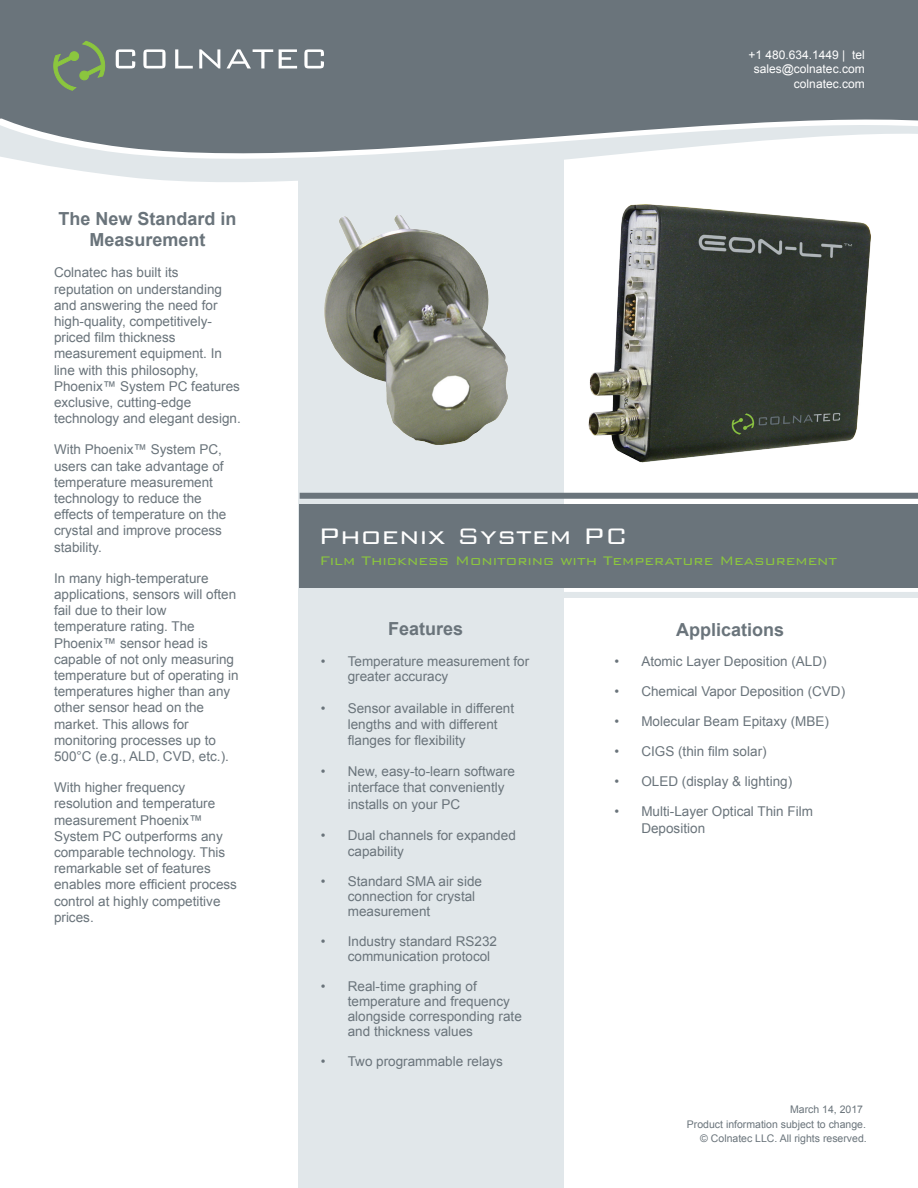
<style>
.page{position:relative;width:918px;height:1188px;background:#fff}
.page>*{position:absolute;margin:0;border:0;box-sizing:border-box;transform-origin:0 0}
.t1{font:300 30px "Bank Gothic BT";color:#fff}
.t2{font:700 18px/21.6px "Arial";color:#6a747b;text-align:center}
.t3{font:300 16.5px "Bank Gothic BT";color:#8bc63e}
.t4{font:13.5px/16.2px "Arial";color:#6a747b}
.t5{font:12px/14.4px "Arial";color:#fff;text-align:right}
.t6{font:10.5px "Arial";color:#6a747b}
</style>
<div class="page">
<div style="left:298px;top:130px;width:266px;height:1058px;background:#e1e7ea"></div>
<div style="left:464px;top:592px;width:454px;height:6px;background:#e1e7ea"></div>
<div style="left:300px;top:504px;width:618px;height:84px;background:#6a747b"></div>
<div style="left:300px;top:493px;width:618px;height:6px;background:#6a747b"></div>
<svg style="left:121px;top:176px;width:177px;height:6px"></svg>
<svg style="left:0;top:0;width:918px;height:176px;background:#889096"></svg>
<svg style="left:53px;top:41px;width:52px;height:50px;background:#72886b"></svg>
<svg style="left:116px;top:49px;width:19px;height:19px"></svg>
<svg style="left:143px;top:49px;width:23px;height:19px"></svg>
<svg style="left:175px;top:49px;width:18px;height:19px"></svg>
<svg style="left:199px;top:49px;width:21px;height:19px"></svg>
<svg style="left:227px;top:49px;width:46px;height:19px"></svg>
<svg style="left:279px;top:49px;width:18px;height:19px"></svg>
<svg style="left:304px;top:49px;width:20px;height:19px"></svg>
<img style="left:324px;top:215px;width:184px;height:230px">
<img style="left:588px;top:204px;width:283px;height:259px">
<h2 class="t2" style="left:58px;top:208px;width:180px">The New Standard in<br>Measurement</h2>
<p class="t4" style="left:54px;top:265px;width:188px">Colnatec has built its reputation on understanding and answering the need for high-quality, competitively&shy;priced film thickness measurement equipment. In line with this philosophy,<br>Phoenix™ System PC features exclusive, cutting-edge technology and elegant design.</p>
<p class="t4" style="left:54px;top:442px;width:174px">With Phoenix™ System PC, users can take advantage of temperature measurement technology to reduce the effects of temperature on the crystal and improve process stability.</p>
<p class="t4" style="left:54px;top:570px;width:186px">In many high-temperature applications, sensors will often fail due to their low temperature rating. The<br>Phoenix™ sensor head is capable of not only measuring temperature but of operating in temperatures higher than any other sensor head on the market. This allows for monitoring processes up to<br>500°C (e.g., ALD, CVD, etc.).</p>
<p class="t4" style="left:54px;top:780px;width:185px">With higher frequency resolution and temperature measurement Phoenix™<br>System PC outperforms any comparable technology. This remarkable set of features enables more efficient process control at highly competitive prices.</p>
<p class="t5" style="left:748px;top:48px;width:118px">+1 480.634.1449 | tel sales@colnatec.com colnatec.com</p>
<h1 class="t1" style="left:318px;top:520px;width:311px">Phoenix System PC</h1>
<p class="t3" style="left:320px;top:551px;width:519px">Film Thickness Monitoring with Temperature Measurement</p>
<h2 class="t2" style="left:388px;top:619px;width:77px">Features</h2>
<p class="t4" style="left:348px;top:654px;width:183px;line-height:15px;text-indent:-27px">• Temperature measurement for greater accuracy</p>
<p class="t4" style="left:348px;top:700px;width:168px;text-indent:-27px">• Sensor available in different lengths and with different flanges for flexibility</p>
<p class="t4" style="left:348px;top:763px;width:169px;text-indent:-27px">• New, easy-to-learn software interface that conveniently installs on your PC</p>
<p class="t4" style="left:348px;top:827px;width:170px;text-indent:-27px">• Dual channels for expanded capability</p>
<p class="t4" style="left:348px;top:874px;width:136px;line-height:15px;text-indent:-27px">• Standard SMA air side connection for crystal measurement</p>
<p class="t4" style="left:348px;top:934px;width:151px;line-height:15px;text-indent:-27px">• Industry standard RS232 communication protocol</p>
<p class="t4" style="left:348px;top:979px;width:176px;line-height:15px;text-indent:-27px">• Real-time graphing of temperature and frequency alongside corresponding rate and thickness values</p>
<p class="t4" style="left:321px;top:1053px;width:184px">• Two programmable relays</p>
<h2 class="t2" style="left:676px;top:620px;width:110px">Applications</h2>
<p class="t4" style="left:614px;top:654px;width:214px">• Atomic Layer Deposition (ALD)</p>
<p class="t4" style="left:614px;top:684px;width:232px">• Chemical Vapor Deposition (CVD)</p>
<p class="t4" style="left:614px;top:714px;width:216px">• Molecular Beam Epitaxy (MBE)</p>
<p class="t4" style="left:614px;top:744px;width:154px">• CIGS (thin film solar)</p>
<p class="t4" style="left:614px;top:774px;width:179px">• OLED (display &amp; lighting)</p>
<p class="t4" style="left:641px;top:804px;width:173px;text-indent:-27px">• Multi-Layer Optical Thin Film<br>Deposition</p>
<p class="t6" style="left:790px;top:1103px;width:74px">March 14, 2017</p>
<p class="t6" style="left:687px;top:1117px;width:181px">Product information subject to change.</p>
<p class="t6" style="left:700px;top:1132px;width:168px">© Colnatec LLC. All rights reserved.</p>
</div>
